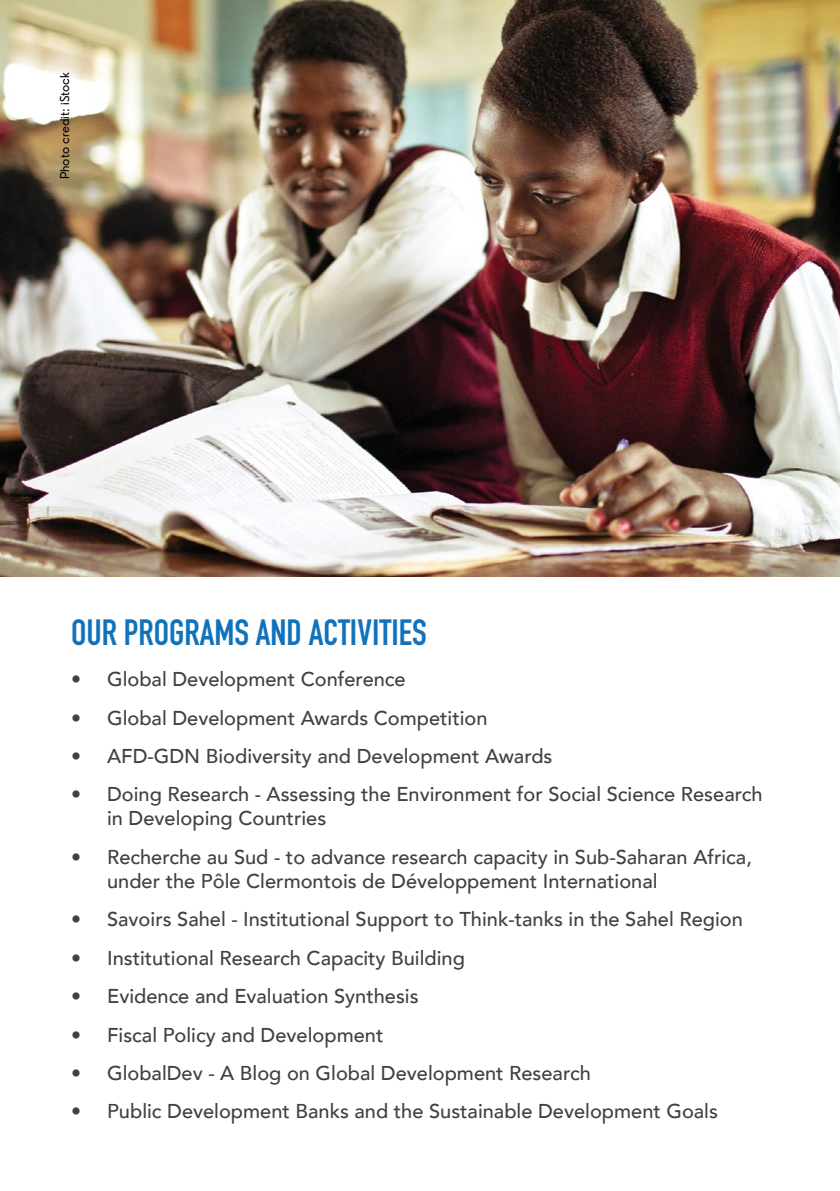
<style>
.page{position:relative;width:840px;height:1191px;background:#fff}
.page>*{position:absolute;margin:0;border:0;box-sizing:border-box;transform-origin:0 0}
.t1{font:700 36px "DIN Condensed";color:#1072ba}
.t2{font:500 20px/24px "Avenir";color:#414042}
.t3{font:12px "Nourd";color:#000}
</style>
<div class="page">
<img style="left:0;top:0;width:839px;height:576px">
<p class="t3" style="left:58px;top:179px;width:109px;rotate:-90deg">Photo credit: iStock</p>
<h1 class="t1" style="left:71px;top:608px;width:357px">OUR PROGRAMS AND ACTIVITIES</h1>
<p class="t2" style="left:71px;top:666px;width:336px">• Global Development Conference</p>
<p class="t2" style="left:71px;top:704px;width:418px">• Global Development Awards Competition</p>
<p class="t2" style="left:71px;top:743px;width:482px">• AFD-GDN Biodiversity and Development Awards</p>
<p class="t2" style="left:107px;top:781px;width:656px;text-indent:-36px">• Doing Research - Assessing the Environment for Social Science Research in Developing Countries</p>
<p class="t2" style="left:107px;top:844px;width:646px;text-indent:-36px">• Recherche au Sud - to advance research capacity in Sub-Saharan Africa, under the Pôle Clermontois de Développement International</p>
<p class="t2" style="left:71px;top:906px;width:673px">• Savoirs Sahel - Institutional Support to Think-tanks in the Sahel Region</p>
<p class="t2" style="left:71px;top:944px;width:395px">• Institutional Research Capacity Building</p>
<p class="t2" style="left:71px;top:983px;width:349px">• Evidence and Evaluation Synthesis</p>
<p class="t2" style="left:71px;top:1021px;width:313px">• Fiscal Policy and Development</p>
<p class="t2" style="left:71px;top:1060px;width:521px">• GlobalDev - A Blog on Global Development Research</p>
<p class="t2" style="left:71px;top:1098px;width:648px">• Public Development Banks and the Sustainable Development Goals</p>
</div>
